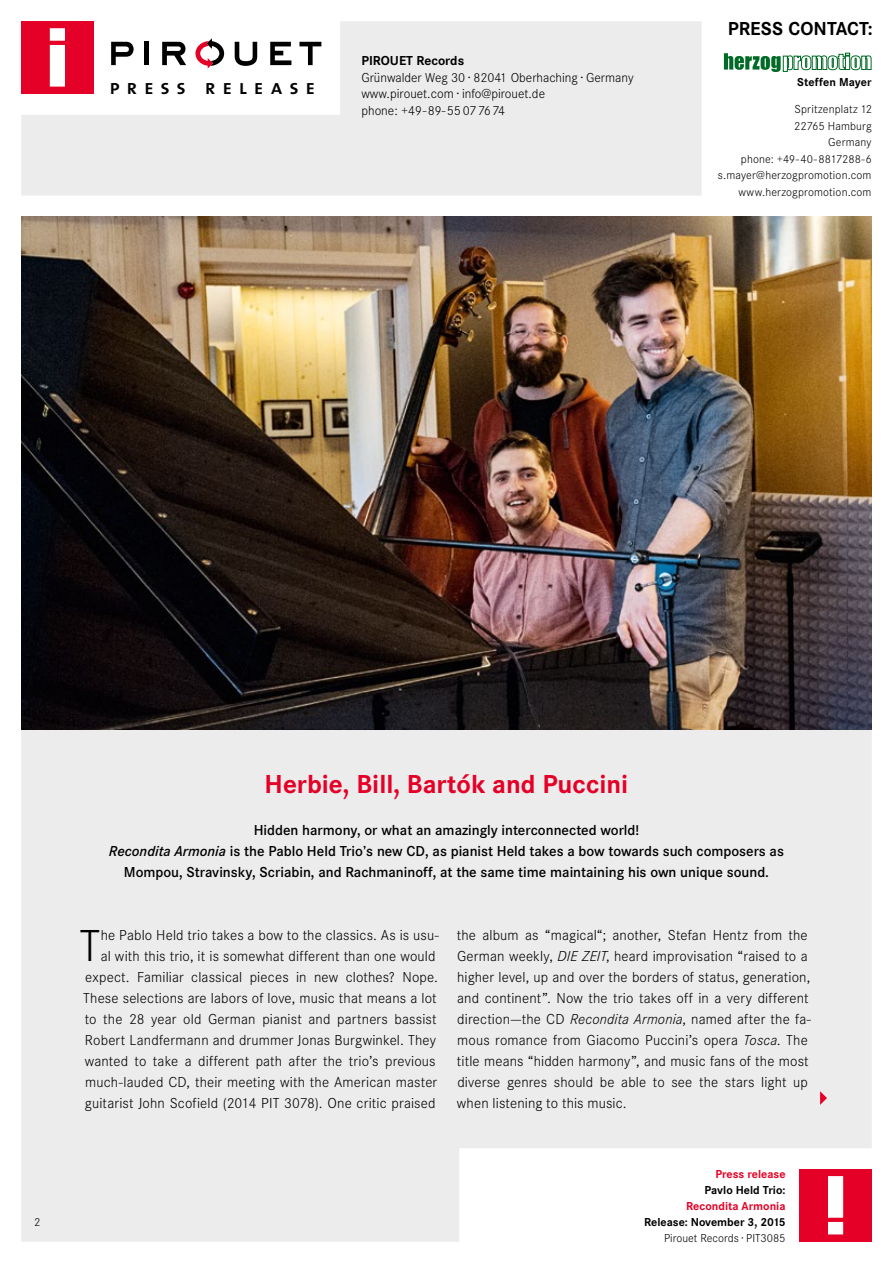
<style>
.page{position:relative;width:893px;height:1263px;background:#fff}
.page>*{position:absolute;margin:0;border:0;box-sizing:border-box;transform-origin:0 0}
.t1{font:300 46.5px "Corporate S";color:#000}
.t2{font:700 27px "Corporate S";color:#e40026}
.t3{font:21px "The Sans Semi Bold Caps";letter-spacing:.32em;color:#000}
.t4{font:700 19.5px "Corporate S";letter-spacing:.005em;color:#000}
.t5{font:300 15px/21px "Corporate S";letter-spacing:.01em;color:#000;text-align:right}
.t6{font:600 15px/21px "Corporate S";color:#000;text-align:center}
.t7{font:300 13.5px/16.5px "Corporate S";color:#000}
.t8{font:700 13.5px "Corporate S";color:#000}
.t9{font:300 12px/16.5px "Corporate S";letter-spacing:.01em;color:#000;text-align:right}
.t10{font:700 12px "Corporate S";color:#000}
.t11{font:700 12px "Corporate S";color:#e40026}
.s1{font-style:italic}
</style>
<div class="page">
<svg style="left:21px;top:729px;width:851px;height:513px;background:#ededed"></svg>
<svg style="left:21px;top:21px;width:681px;height:175px;fill:#ececed"></svg>
<div style="left:799px;top:1169px;width:73px;height:72px;background:#e40026"></div>
<svg style="left:828px;top:1176px;width:15px;height:58px"></svg>
<div style="left:21px;top:21px;width:73px;height:73px;background:#e40026"></div>
<svg style="left:50px;top:28px;width:15px;height:59px"></svg>
<svg style="left:111px;top:42px;width:23px;height:23px"></svg>
<div style="left:144px;top:42px;width:5px;height:23px;background:#000"></div>
<svg style="left:162px;top:42px;width:24px;height:23px"></svg>
<svg style="left:235px;top:42px;width:22px;height:24px"></svg>
<svg style="left:270px;top:42px;width:21px;height:23px"></svg>
<svg style="left:299px;top:42px;width:22px;height:23px"></svg>
<svg style="left:195px;top:38px;width:29px;height:31px"></svg>
<svg style="left:820px;top:1091px;width:7px;height:14px"></svg>
<img style="left:21px;top:217px;width:851px;height:512px">
<svg style="left:724px;top:53px;width:147px;height:19px"></svg>
<h3 class="t3" style="left:109px;top:73px;width:207px">press release</h3>
<p class="t8" style="left:361px;top:53px;width:104px">PIROUET Records</p>
<p class="t7" style="left:361px;top:69px;width:274px">Grünwalder Weg 30 · 82041 Oberhaching · Germany www.pirouet.com · info@pirouet.de<br>phone: +49-89-55 077674</p>
<h3 class="t4" style="left:728px;top:18px;width:146px">PRESS CONTACT:</h3>
<p class="t10" style="left:797px;top:75px;width:76px">Steffen Mayer</p>
<p class="t9" style="left:718px;top:101px;width:156px">Spritzenplatz 12<br>22765 Hamburg<br>Germany<br>phone: +49-40-8817288-6 s.mayer@herzogpromotion.com www.herzogpromotion.com</p>
<p class="t9" style="left:34px;top:1214px;width:8px">2</p>
<h2 class="t2" style="left:265px;top:768px;width:365px">Herbie, Bill, Bartók and Puccini</h2>
<p class="t6" style="left:109px;top:819px;width:676px">Hidden harmony, or what an amazingly interconnected world!<br><span class="s1">Recondita Armonia</span> is the Pablo Held Trio’s new CD, as pianist Held takes a bow towards such composers as<br>Mompou, Stravinsky, Scriabin, and Rachmaninoff, at the same time maintaining his own unique sound.</p>
<p class="t5" style="left:83px;top:925px;width:357px">he Pablo Held trio takes a bow to the classics. As is usu-<br>al with this trio, it is somewhat different than one would expect. Familiar classical pieces in new clothes? Nope.<br>These selections are labors of love, music that means a lot to the 28 year old German pianist and partners bassist Robert Landfermann and drummer Jonas Burgwinkel. They wanted to take a different path after the trio’s previous much-lauded CD, their meeting with the American master guitarist John Scofield (2014 PIT 3078). One critic praised</p>
<p class="t5" style="left:457px;top:925px;width:356px;text-align:left">the album as “magical“; another, Stefan Hentz from the German weekly, <span class="s1">DIE ZEIT</span>, heard improvisation “raised to a higher level, up and over the borders of status, generation, and continent”. Now the trio takes off in a very different direction—the CD <span class="s1">Recondita Armonia</span>, named after the fa&shy;mous romance from Giacomo Puccini’s opera <span class="s1">Tosca</span>. The title means “hidden harmony”, and music fans of the most diverse genres should be able to see the stars light up when listening to this music.</p>
<h1 class="t1" style="left:79px;top:920px;width:22px">T</h1>
<p class="t11" style="left:715px;top:1167px;width:72px">Press release</p>
<p class="t10" style="left:705px;top:1183px;width:82px">Pavlo Held Trio:</p>
<p class="t11" style="left:686px;top:1199px;width:101px">Recondita Armonia</p>
<p class="t10" style="left:644px;top:1215px;width:143px">Release: November 3, 2015</p>
<p class="t9" style="left:664px;top:1230px;width:123px">Pirouet Records · PIT3085</p>
</div>
